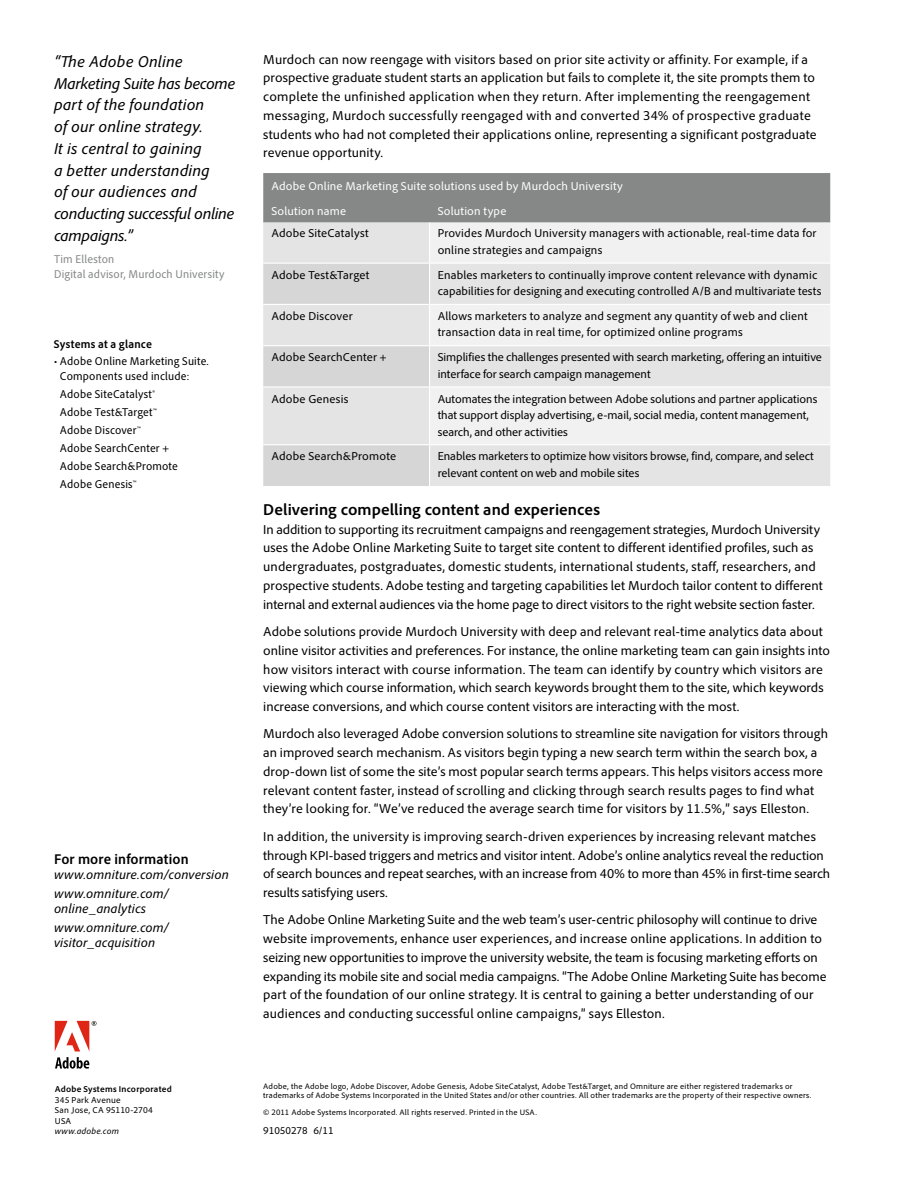
<style>
.page{position:relative;width:918px;height:1188px;background:#fff}
.page>*{position:absolute;margin:0;border:0;box-sizing:border-box;transform-origin:0 0}
.Profile_quote{font:italic 16.5px/21.8px "Adobe Clean";letter-spacing:.01em;color:#000}
.Text__Headline_2{font:700 16.5px "Adobe Clean";letter-spacing:.005em;color:#000}
.For_more_info__Heade{font:700 semi-condensed 15px "Adobe Clean";letter-spacing:.01em;color:#000}
.Text__Body{font:13.5px/18.8px "Adobe Clean";letter-spacing:.005em;color:#000}
.Text__Body_first_aft{font:13.5px/18.8px "Adobe Clean";color:#000}
.For_more_info__URL{font:italic 13.5px/15px "Adobe Clean";letter-spacing:.015em;color:#000}
.Matrix__Text{font:12px/16.5px "Adobe Clean";letter-spacing:.005em;color:#000}
.Sidebar__Bullet_subl{font:semi-condensed 12px "Adobe Clean";letter-spacing:.015em;color:#000}
.Matrix__Subhead{font:12px "Adobe Clean";letter-spacing:.015em;color:#fff}
.Sidebar__Bullet{font:semi-condensed 12px/15px "Adobe Clean";letter-spacing:.015em;color:#000}
.Profile_quote_source{font:semi-condensed 12px/15px "Adobe Clean";letter-spacing:.015em;color:#868787}
.Sidebar__Header{font:700 semi-condensed 12px "Adobe Clean";letter-spacing:.02em;color:#000}
.Legal__Part_number{font:10.5px "Adobe Clean";color:#000}
.Legal__Company_Name{font:9px/10.5px "Adobe Clean";letter-spacing:.025em;color:#000}
.Legal__Body_copy{font:8.25px/9px "Adobe Clean";letter-spacing:.025em;color:#000}
.s1{font-weight:700}
.s2{font-style:italic}
</style>
<div class="page">
<svg style="left:55px;top:1057px;width:34px;height:12px"></svg>
<svg style="left:55px;top:1021px;width:41px;height:30px"></svg>
<div style="left:263px;top:173px;width:567px;height:50px;background:#868787"></div>
<div style="left:263px;top:223px;width:567px;height:263px;background:#e4e4e4"></div>
<svg style="left:430px;top:223px;width:400px;height:221px;fill:#f1f1f1"></svg>
<svg style="left:263px;top:264px;width:166px;height:222px"></svg>
<hr style="left:429px;top:223px;width:1px;height:40px;background:#fff">
<hr style="left:263px;top:263px;width:167px;height:1px;background:#fff">
<hr style="left:430px;top:263px;width:400px;height:1px;background:#fff">
<hr style="left:429px;top:264px;width:1px;height:40px;background:#fff">
<hr style="left:263px;top:304px;width:167px;height:1px;background:#fff">
<hr style="left:430px;top:304px;width:400px;height:1px;background:#fff">
<hr style="left:429px;top:305px;width:1px;height:40px;background:#fff">
<hr style="left:263px;top:345px;width:167px;height:1px;background:#fff">
<hr style="left:430px;top:345px;width:400px;height:1px;background:#fff">
<hr style="left:429px;top:346px;width:1px;height:40px;background:#fff">
<hr style="left:429px;top:388px;width:1px;height:56px;background:#fff">
<hr style="left:429px;top:445px;width:1px;height:41px;background:#fff">
<hr style="left:263px;top:386px;width:167px;height:2px;background:#fff">
<hr style="left:430px;top:386px;width:400px;height:2px;background:#fff">
<hr style="left:263px;top:444px;width:167px;height:1px;background:#fff">
<hr style="left:430px;top:444px;width:400px;height:1px;background:#fff">
<p class="Profile_quote" style="left:54px;top:50px;width:183px">“The Adobe Online<br>Marketing Suite has become part of the foundation<br>of our online strategy.<br>It is central to gaining<br>a better understanding<br>of our audiences and conducting successful online campaigns.”</p>
<p class="Profile_quote_source" style="left:54px;top:252px;width:172px">Tim Elleston<br>Digital advisor, Murdoch University</p>
<p class="Sidebar__Header" style="left:54px;top:336px;width:100px">Systems at a glance</p>
<p class="Sidebar__Bullet" style="left:60px;top:353px;width:150px;text-indent:-6px">• Adobe Online Marketing Suite.<br>Components used include:</p>
<p class="Sidebar__Bullet_subl" style="left:60px;top:387px;width:96px">Adobe SiteCatalyst®</p>
<p class="Sidebar__Bullet_subl" style="left:60px;top:405px;width:98px">Adobe Test&amp;Target™</p>
<p class="Sidebar__Bullet_subl" style="left:60px;top:423px;width:82px">Adobe Discover™</p>
<p class="Sidebar__Bullet_subl" style="left:60px;top:441px;width:110px">Adobe SearchCenter +</p>
<p class="Sidebar__Bullet_subl" style="left:60px;top:459px;width:119px">Adobe Search&amp;Promote</p>
<p class="Sidebar__Bullet_subl" style="left:60px;top:477px;width:78px">Adobe Genesis™</p>
<p class="For_more_info__Heade" style="left:54px;top:850px;width:136px">For more information</p>
<p class="For_more_info__URL" style="left:54px;top:866px;width:176px">www.omniture.com/conversion</p>
<p class="For_more_info__URL" style="left:54px;top:886px;width:117px">www.omniture.com/ online_analytics</p>
<p class="For_more_info__URL" style="left:54px;top:920px;width:117px">www.omniture.com/ visitor_acquisition</p>
<p class="Text__Body" style="left:263px;top:49px;width:555px">Murdoch can now reengage with visitors based on prior site activity or affinity. For example, if a prospective graduate student starts an application but fails to complete it, the site prompts them to complete the unfinished application when they return. After implementing the reengagement messaging, Murdoch successfully reengaged with and converted 34% of prospective graduate students who had not completed their applications online, representing a significant postgraduate revenue opportunity.</p>
<p class="Matrix__Subhead" style="left:271px;top:178px;width:353px">Adobe Online Marketing Suite solutions used by Murdoch University</p>
<p class="Matrix__Subhead" style="left:271px;top:203px;width:76px">Solution name</p>
<p class="Matrix__Subhead" style="left:438px;top:203px;width:70px">Solution type</p>
<p class="Matrix__Text" style="left:271px;top:225px;width:99px">Adobe SiteCatalyst</p>
<p class="Matrix__Text" style="left:438px;top:225px;width:380px">Provides Murdoch University managers with actionable, real-time data for online strategies and campaigns</p>
<p class="Matrix__Text" style="left:271px;top:266px;width:100px">Adobe Test&amp;Target</p>
<p class="Matrix__Text" style="left:438px;top:266px;width:385px">Enables marketers to continually improve content relevance with dynamic capabilities for designing and executing controlled A/B and multivariate tests</p>
<p class="Matrix__Text" style="left:271px;top:308px;width:83px">Adobe Discover</p>
<p class="Matrix__Text" style="left:438px;top:308px;width:372px">Allows marketers to analyze and segment any quantity of web and client transaction data in real time, for optimized online programs</p>
<p class="Matrix__Text" style="left:271px;top:349px;width:117px">Adobe SearchCenter +</p>
<p class="Matrix__Text" style="left:438px;top:349px;width:386px">Simplifies the challenges presented with search marketing, offering an intuitive interface for search campaign management</p>
<p class="Matrix__Text" style="left:271px;top:390px;width:79px">Adobe Genesis</p>
<p class="Matrix__Text" style="left:438px;top:390px;width:381px">Automates the integration between Adobe solutions and partner applications that support display advertising, e-mail, social media, content management, search, and other activities</p>
<p class="Matrix__Text" style="left:271px;top:448px;width:126px">Adobe Search&amp;Promote</p>
<p class="Matrix__Text" style="left:438px;top:448px;width:378px">Enables marketers to optimize how visitors browse, find, compare, and select relevant content on web and mobile sites</p>
<p class="Text__Headline_2" style="left:263px;top:499px;width:338px">Delivering compelling content and experiences</p>
<p class="Text__Body_first_aft" style="left:263px;top:520px;width:561px">In addition to supporting its recruitment campaigns and reengagement strategies, Murdoch University uses the Adobe Online Marketing Suite to target site content to different identified profiles, such as undergraduates, postgraduates, domestic students, international students, staff, researchers, and prospective students. Adobe testing and targeting capabilities let Murdoch tailor content to different internal and external audiences via the home page to direct visitors to the right website section faster.</p>
<p class="Text__Body" style="left:263px;top:622px;width:568px">Adobe solutions provide Murdoch University with deep and relevant real-time analytics data about online visitor activities and preferences. For instance, the online marketing team can gain insights into how visitors interact with course information. The team can identify by country which visitors are viewing which course information, which search keywords brought them to the site, which keywords increase conversions, and which course content visitors are interacting with the most.</p>
<p class="Text__Body" style="left:263px;top:724px;width:566px">Murdoch also leveraged Adobe conversion solutions to streamline site navigation for visitors through an improved search mechanism. As visitors begin typing a new search term within the search box, a drop-down list of some the site’s most popular search terms appears. This helps visitors access more relevant content faster, instead of scrolling and clicking through search results pages to find what they’re looking for. “We’ve reduced the average search time for visitors by 11.5%,” says Elleston.</p>
<p class="Text__Body" style="left:263px;top:827px;width:568px">In addition, the university is improving search-driven experiences by increasing relevant matches through KPI-based triggers and metrics and visitor intent. Adobe’s online analytics reveal the reduction of search bounces and repeat searches, with an increase from 40% to more than 45% in first-time search results satisfying users.</p>
<p class="Text__Body" style="left:263px;top:910px;width:565px">The Adobe Online Marketing Suite and the web team’s user-centric philosophy will continue to drive website improvements, enhance user experiences, and increase online applications. In addition to seizing new opportunities to improve the university website, the team is focusing marketing efforts on expanding its mobile site and social media campaigns. “The Adobe Online Marketing Suite has become part of the foundation of our online strategy. It is central to gaining a better understanding of our audiences and conducting successful online campaigns,” says Elleston.</p>
<p class="Legal__Company_Name" style="left:55px;top:1084px;width:119px"><span class="s1">Adobe Systems Incorporated<br></span>345 Park Avenue<br>San Jose, CA 95110-2704<br>USA<br><span class="s2">www.adobe.com</span></p>
<p class="Legal__Body_copy" style="left:263px;top:1082px;width:550px">Adobe, the Adobe logo, Adobe Discover, Adobe Genesis, Adobe SiteCatalyst, Adobe Test&amp;Target, and Omniture are either registered trademarks or trademarks of Adobe Systems Incorporated in the United States and/or other countries. All other trademarks are the property of their respective owners.</p>
<p class="Legal__Body_copy" style="left:263px;top:1108px;width:275px">© 2011 Adobe Systems Incorporated. All rights reserved. Printed in the USA.</p>
<p class="Legal__Part_number" style="left:263px;top:1124px;width:72px">91050278 6/11</p>
</div>
